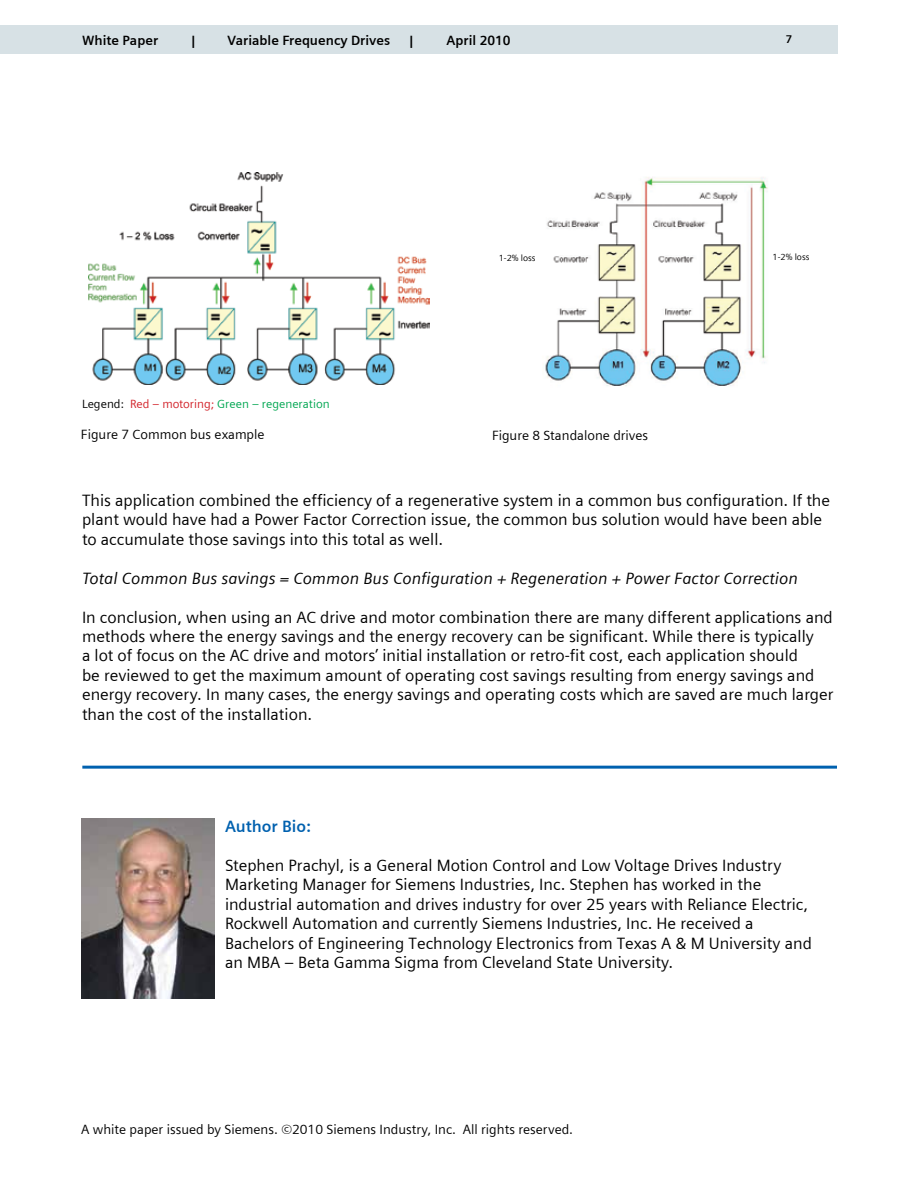
<style>
.page{position:relative;width:918px;height:1188px;background:#fff}
.page>*{position:absolute;margin:0;border:0;box-sizing:border-box;transform-origin:0 0}
.t1{font:16.5px/19.5px "Siemens Sans";color:#000}
.t2{font:italic 16.5px "Siemens Sans";color:#000}
.t3{font:700 16.5px "Siemens Sans";color:#0061af}
.t4{font:13.5px "Siemens Sans";color:#000}
.t5{font:700 13.5px "Siemens Sans";color:#000}
.t6{font:12px "Siemens Sans";color:#00a651}
.t7{font:700 11.25px "Siemens Sans";color:#000}
.t8{font:9px "Siemens Sans";color:#000}
.s1{color:#000}
.s2{color:#d2232a}
</style>
<div class="page">
<div style="left:0;top:26px;width:838px;height:28px;background:#d7e1e5"></div>
<img style="left:88px;top:173px;width:342px;height:211px">
<img style="left:545px;top:177px;width:223px;height:209px">
<img style="left:81px;top:818px;width:133px;height:181px">
<hr style="left:82px;top:766px;width:755px;height:3px;background:#0061af">
<p class="t5" style="left:82px;top:33px;width:78px">White Paper</p>
<p class="t5" style="left:192px;top:33px;width:5px">|</p>
<p class="t5" style="left:228px;top:33px;width:164px">Variable Frequency Drives</p>
<p class="t5" style="left:409px;top:33px;width:5px">|</p>
<p class="t5" style="left:447px;top:33px;width:66px">April 2010</p>
<p class="t7" style="left:786px;top:33px;width:8px">7</p>
<p class="t6" style="left:82px;top:397px;width:249px"><span class="s1">Legend:</span> <span class="s2">Red – motoring;</span> Green – regeneration</p>
<p class="t8" style="left:499px;top:253px;width:38px">1-2% loss</p>
<p class="t8" style="left:773px;top:252px;width:38px">1-2% loss</p>
<p class="t4" style="left:81px;top:427px;width:185px">Figure 7 Common bus example</p>
<p class="t4" style="left:492px;top:427px;width:158px">Figure 8 Standalone drives</p>
<p class="t1" style="left:82px;top:491px;width:750px">This application combined the efficiency of a regenerative system in a common bus configuration. If the plant would have had a Power Factor Correction issue, the common bus solution would have been able to accumulate those savings into this total as well.</p>
<p class="t2" style="left:82px;top:569px;width:718px">Total Common Bus savings = Common Bus Configuration + Regeneration + Power Factor Correction</p>
<p class="t1" style="left:82px;top:607px;width:753px">In conclusion, when using an AC drive and motor combination there are many different applications and methods where the energy savings and the energy recovery can be significant. While there is typically<br>a lot of focus on the AC drive and motors’ initial installation or retro-fit cost, each application should<br>be reviewed to get the maximum amount of operating cost savings resulting from energy savings and energy recovery. In many cases, the energy savings and operating costs which are saved are much larger than the cost of the installation.</p>
<p class="t3" style="left:225px;top:817px;width:87px">Author Bio:</p>
<p class="t1" style="left:225px;top:856px;width:588px">Stephen Prachyl, is a General Motion Control and Low Voltage Drives Industry Marketing Manager for Siemens Industries, Inc. Stephen has worked in the industrial automation and drives industry for over 25 years with Reliance Electric, Rockwell Automation and currently Siemens Industries, Inc. He received a Bachelors of Engineering Technology Electronics from Texas A &amp; M University and an MBA – Beta Gamma Sigma from Cleveland State University.</p>
<p class="t4" style="left:81px;top:1122px;width:494px">A white paper issued by Siemens. ©2010 Siemens Industry, Inc. All rights reserved.</p>
</div>
